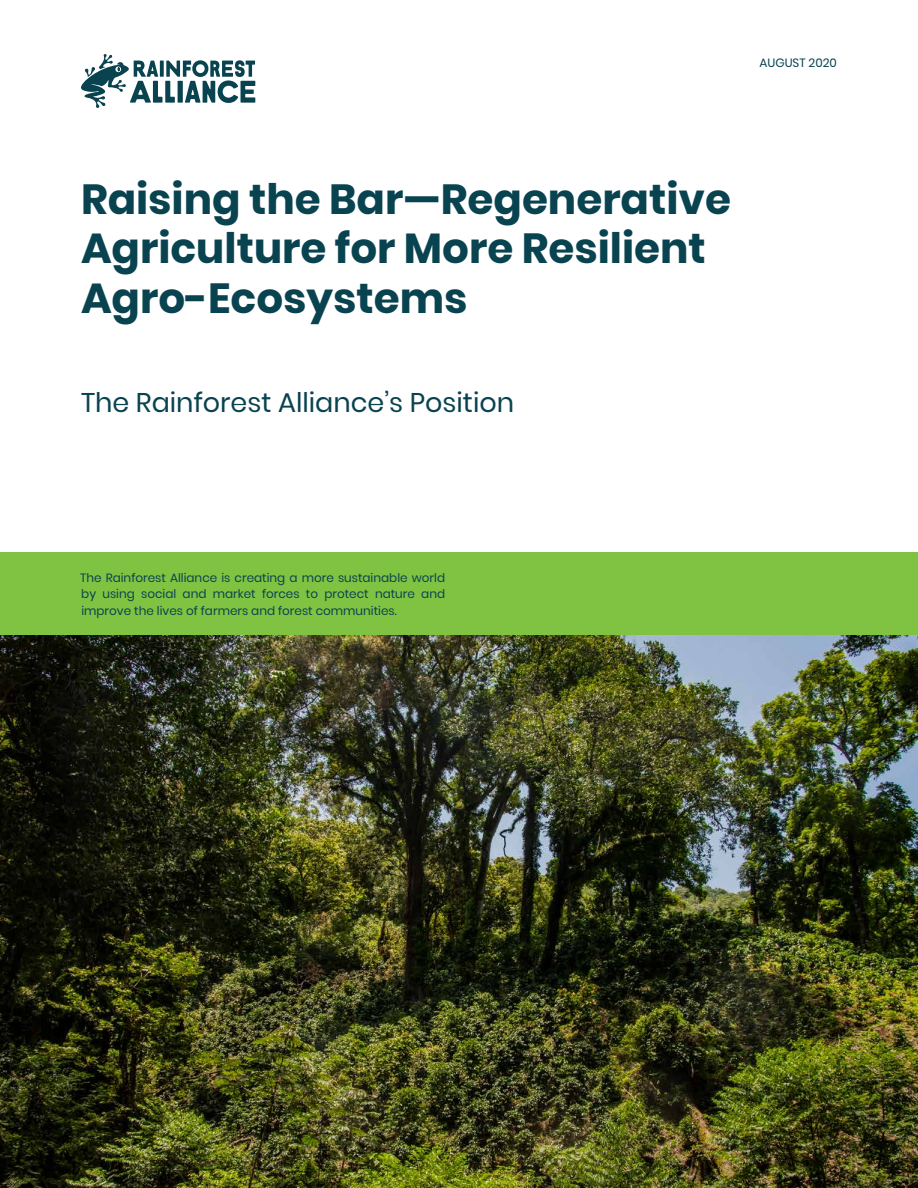
<style>
.page{position:relative;width:918px;height:1188px;background:#fff}
.page>*{position:absolute;margin:0;border:0;box-sizing:border-box;transform-origin:0 0}
.t1{font:700 42px/49.5px "Poppins";color:#094350}
.t2{font:27px "Poppins";color:#094350}
.t3{font:12px/16.5px "Poppins";color:#094350;text-align:justify}
</style>
<div class="page">
<svg style="left:81px;top:54px;width:174px;height:54px"></svg>
<div style="left:0;top:553px;width:918px;height:82px;background:#80c342"></div>
<img style="left:0;top:635px;width:918px;height:553px">
<p class="t3" style="left:759px;top:54px;width:79px">AUGUST 2020</p>
<h1 class="t1" style="left:81px;top:174px;width:652px">Raising the Bar—Regenerative<br>Agriculture for More Resilient<br>Agro-Ecosystems</h1>
<h2 class="t2" style="left:81px;top:387px;width:435px">The Rainforest Alliance’s Position</h2>
<p class="t3" style="left:80px;top:569px;width:367px">The Rainforest Alliance is creating a more sustainable world by using social and market forces to protect nature and improve the lives of farmers and forest communities.</p>
</div>
